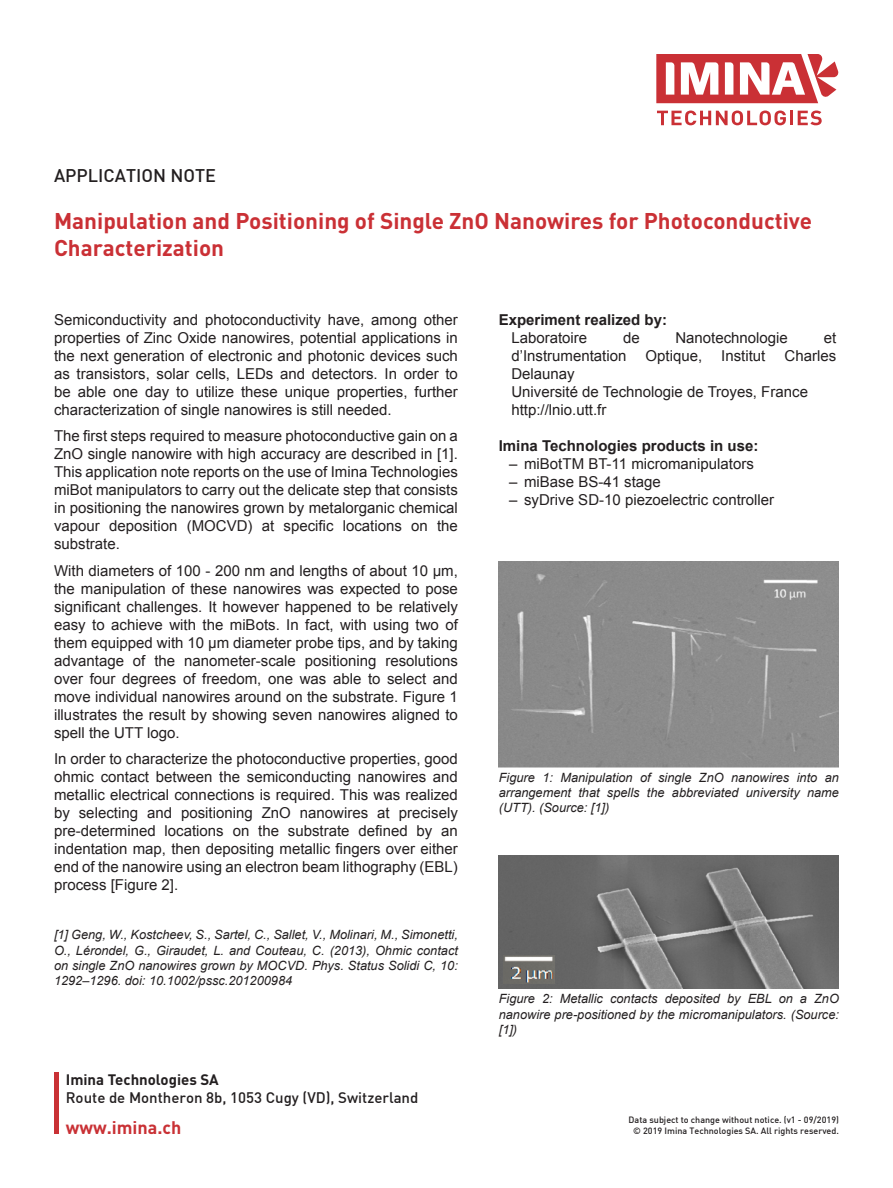
<style>
.page{position:relative;width:893px;height:1188px;background:#fff}
.page>*{position:absolute;margin:0;border:0;box-sizing:border-box;transform-origin:0 0}
.Section_Title_1{font:700 22.5px/27px "DIN Pro";color:#ca3035}
.Application_Note{font:500 18px "DIN";color:#231f20}
.Website{font:700 18px "DIN Pro";color:#c93135}
.Paragraph_Style{font:15px/18px "Arial";color:#231f20;text-align:justify}
.First_page_-_text{font:15px "Arial";color:#231f20}
.First_page_-_text_bu{font:15px "Arial";color:#231f20}
.First_page_-_text_bo{font:700 15px "Arial";color:#231f20}
.Address{font:500 15px "DIN";color:#231f20}
.Imina_Technologies_S{font:700 15px "DIN Pro";color:#231f20}
.Paragraph_Style_-_No{font:italic 12.75px/15.3px "Arial";color:#231f20;text-align:justify}
.All_rights_reserved{font:500 9px "DIN";color:#231f20}
</style>
<div class="page">
<svg style="left:657px;top:111px;width:129px;height:14px"></svg>
<hr style="left:790px;top:111px;width:3px;height:14px;background:#ca3035">
<svg style="left:798px;top:111px;width:24px;height:14px"></svg>
<svg style="left:656px;top:54px;width:183px;height:49px"></svg>
<hr style="left:55px;top:1073px;width:4px;height:61px;background:#c93135">
<div style="left:499px;top:562px;width:340px;height:205px;background:#8b8b8b"></div>
<img style="left:499px;top:856px;width:340px;height:132px">
<img style="left:503px;top:956px;width:51px;height:28px">
<p class="Application_Note" style="left:54px;top:164px;width:163px">APPLICATION NOTE</p>
<p class="Section_Title_1" style="left:54px;top:206px;width:760px">Manipulation and Positioning of Single ZnO Nanowires for Photoconductive<br>Characterization</p>
<p class="Paragraph_Style" style="left:54px;top:311px;width:405px">Semiconductivity and photoconductivity have, among other properties of Zinc Oxide nanowires, potential applications in the next generation of electronic and photonic devices such as transistors, solar cells, LEDs and detectors. In order to be able one day to utilize these unique properties, further characterization of single nanowires is still needed.</p>
<p class="Paragraph_Style" style="left:54px;top:427px;width:405px">The first steps required to measure photoconductive gain on a ZnO single nanowire with high accuracy are described in [1].<br>This application note reports on the use of Imina Technologies miBot manipulators to carry out the delicate step that consists in positioning the nanowires grown by metalorganic chemical vapour deposition (MOCVD) at specific locations on the substrate.</p>
<p class="Paragraph_Style" style="left:54px;top:562px;width:405px">With diameters of 100 - 200 nm and lengths of about 10 μm, the manipulation of these nanowires was expected to pose significant challenges. It however happened to be relatively easy to achieve with the miBots. In fact, with using two of them equipped with 10 μm diameter probe tips, and by taking advantage of the nanometer-scale positioning resolutions over four degrees of freedom, one was able to select and move individual nanowires around on the substrate. Figure 1 illustrates the result by showing seven nanowires aligned to spell the UTT logo.</p>
<p class="Paragraph_Style" style="left:54px;top:750px;width:405px">In order to characterize the photoconductive properties, good ohmic contact between the semiconducting nanowires and metallic electrical connections is required. This was realized by selecting and positioning ZnO nanowires at precisely pre-determined locations on the substrate defined by an indentation map, then depositing metallic fingers over either end of the nanowire using an electron beam lithography (EBL) process [Figure 2].</p>
<p class="Paragraph_Style_-_No" style="left:54px;top:928px;width:405px">[1] Geng, W., Kostcheev, S., Sartel, C., Sallet, V., Molinari, M., Simonetti, O., Lérondel, G., Giraudet, L. and Couteau, C. (2013), Ohmic contact on single ZnO nanowires grown by MOCVD. Phys. Status Solidi C, 10:<br>1292–1296. doi: 10.1002/pssc.201200984</p>
<p class="Imina_Technologies_S" style="left:66px;top:1070px;width:155px">Imina Technologies SA</p>
<p class="Website" style="left:66px;top:1115px;width:117px">www.imina.ch</p>
<p class="Address" style="left:66px;top:1088px;width:354px">Route de Montheron 8b, 1053 Cugy (VD), Switzerland</p>
<p class="First_page_-_text_bo" style="left:499px;top:310px;width:170px">Experiment realized by:</p>
<p class="First_page_-_text" style="left:511px;top:328px;width:77px">Laboratoire</p>
<p class="First_page_-_text" style="left:623px;top:328px;width:18px">de</p>
<p class="First_page_-_text" style="left:675px;top:328px;width:114px">Nanotechnologie</p>
<p class="First_page_-_text" style="left:824px;top:328px;width:14px">et</p>
<p class="First_page_-_text" style="left:511px;top:346px;width:117px">d’Instrumentation</p>
<p class="First_page_-_text" style="left:645px;top:346px;width:58px">Optique,</p>
<p class="First_page_-_text" style="left:721px;top:346px;width:46px">Institut</p>
<p class="First_page_-_text" style="left:784px;top:346px;width:53px">Charles</p>
<p class="First_page_-_text" style="left:511px;top:364px;width:65px">Delaunay</p>
<p class="First_page_-_text" style="left:511px;top:382px;width:298px">Université de Technologie de Troyes, France</p>
<p class="First_page_-_text" style="left:511px;top:400px;width:97px">http://lnio.utt.fr</p>
<p class="First_page_-_text_bo" style="left:499px;top:436px;width:261px">Imina Technologies products in use:</p>
<p class="First_page_-_text_bu" style="left:509px;top:454px;width:246px">– miBotTM BT-11 micromanipulators</p>
<p class="First_page_-_text_bu" style="left:509px;top:472px;width:153px">– miBase BS-41 stage</p>
<p class="First_page_-_text_bu" style="left:509px;top:490px;width:267px">– syDrive SD-10 piezoelectric controller</p>
<p class="Paragraph_Style_-_No" style="left:499px;top:770px;width:342px">Figure 1: Manipulation of single ZnO nanowires into an arrangement that spells the abbreviated university name (UTT). (Source: [1])</p>
<p class="Paragraph_Style_-_No" style="left:499px;top:992px;width:342px">Figure 2: Metallic contacts deposited by EBL on a ZnO nanowire pre-positioned by the micromanipulators. (Source: [1])</p>
<p class="All_rights_reserved" style="left:629px;top:1114px;width:212px">Data subject to change without notice. (v1 - 09/2019)</p>
<p class="All_rights_reserved" style="left:633px;top:1125px;width:207px">© 2019 Imina Technologies SA. All rights reserved.</p>
</div>
